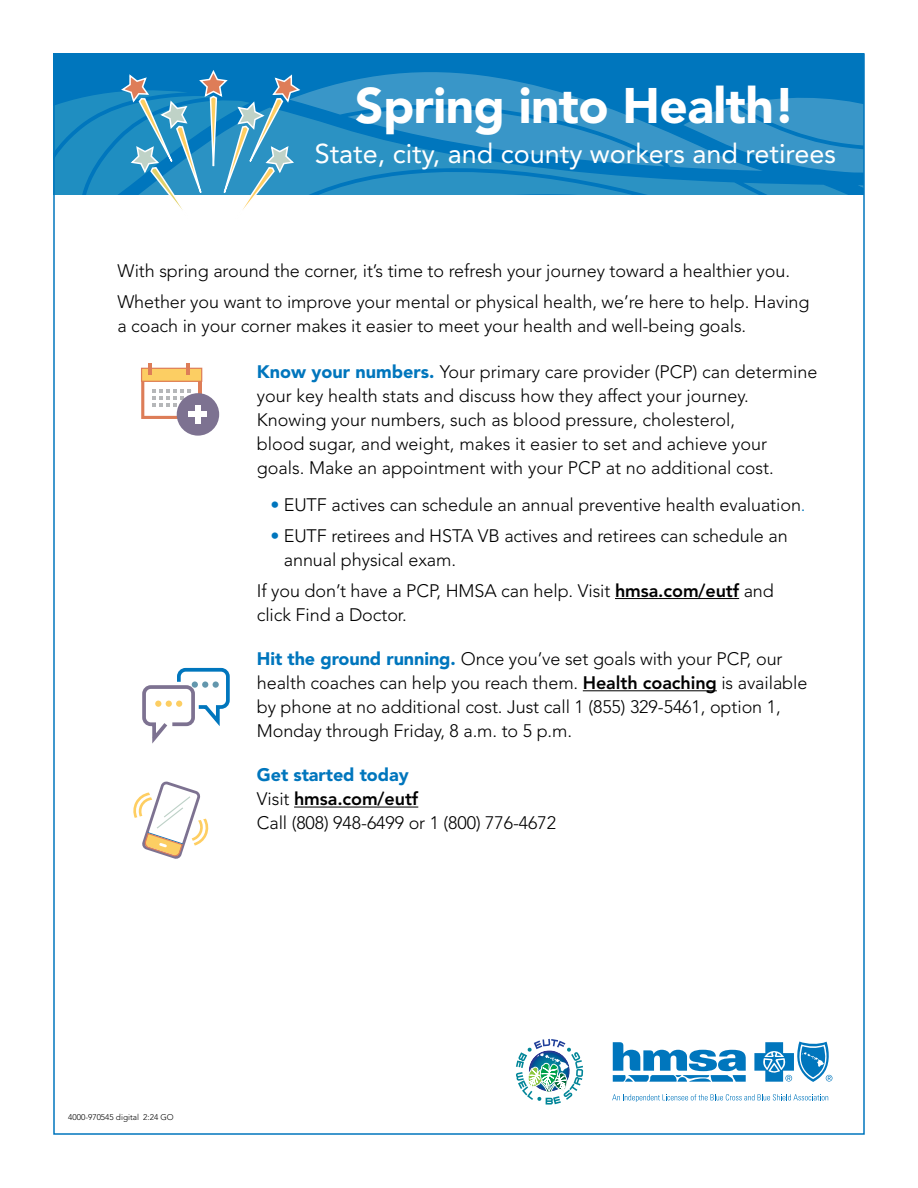
<style>
.page{position:relative;width:918px;height:1188px;background:#fff}
.page>*{position:absolute;margin:0;border:0;box-sizing:border-box;transform-origin:0 0}
.t1{font:900 49.5px "Avenir LT Std";letter-spacing:-.01em;color:#fff}
.t2{font:27px "Avenir LT Std";color:#fff}
.t3{font:300 18px/24px "Avenir LT Std";letter-spacing:-.005em;color:#000}
.t4{font:300 8.25px "Avenir LT Std";color:#000}
.s1{font-weight:900;color:#0076bd}
.s2{color:#0076bd}
.s3{font-weight:800}
</style>
<div class="page">
<div style="left:53px;top:53px;width:811px;height:142px;background:#0076bd"></div>
<svg style="left:666px;top:131px;width:17px;height:37px"></svg>
<svg style="left:683px;top:98px;width:179px;height:97px"></svg>
<svg style="left:56px;top:70px;width:610px;height:140px"></svg>
<hr style="left:615px;top:598px;width:124px;height:1px;background:#000">
<hr style="left:583px;top:690px;width:134px;height:1px;background:#000">
<hr style="left:294px;top:807px;width:124px;height:1px;background:#000">
<div style="left:142px;top:368px;width:60px;height:13px;background:#fcce63"></div>
<div style="left:141px;top:368px;width:61px;height:14px;border:1px solid #dd7d58"></div>
<hr style="left:199px;top:381px;width:3px;height:16px;background:#dd7d58">
<svg style="left:149px;top:363px;width:3px;height:12px"></svg>
<hr style="left:186px;top:363px;width:4px;height:12px;background:#dd7d58">
<svg style="left:141px;top:381px;width:50px;height:38px"></svg>
<div style="left:177px;top:393px;width:42px;height:43px;background:#7d7291;border-radius:50%"></div>
<div style="left:195px;top:405px;width:6px;height:18px;background:#fff"></div>
<div style="left:189px;top:412px;width:18px;height:5px;background:#fff"></div>
<svg style="left:133px;top:781px;width:76px;height:78px"></svg>
<svg style="left:142px;top:667px;width:88px;height:77px"></svg>
<div style="left:192px;top:681px;width:6px;height:7px;background:#6397ad;border-radius:50%"></div>
<div style="left:202px;top:681px;width:6px;height:7px;background:#6397ad;border-radius:50%"></div>
<div style="left:213px;top:681px;width:6px;height:7px;background:#6397ad;border-radius:50%"></div>
<svg style="left:754px;top:1042px;width:78px;height:40px"></svg>
<svg style="left:613px;top:1042px;width:133px;height:40px"></svg>
<svg style="left:612px;top:1094px;width:216px;height:8px"></svg>
<svg style="left:516px;top:1039px;width:67px;height:66px"></svg>
<h1 class="t1" style="left:355px;top:86px;width:442px">Spring into Health!</h1>
<h2 class="t2" style="left:315px;top:142px;width:523px">State, city, and county workers and retirees</h2>
<p class="t3" style="left:117px;top:257px;width:694px;line-height:30.8px">With spring around the corner, it’s time to refresh your journey toward a healthier you.<br>Whether you want to improve your mental or physical health, we’re here to help. Having</p>
<p class="t3" style="left:117px;top:315px;width:630px">a coach in your corner makes it easier to meet your health and well-being goals.</p>
<p class="t3" style="left:257px;top:361px;width:562px"><span class="s1">Know your numbers.</span> Your primary care provider (PCP) can determine your key health stats and discuss how they affect your journey.<br>Knowing your numbers, such as blood pressure, cholesterol,<br>blood sugar, and weight, makes it easier to set and achieve your goals. Make an appointment with your PCP at no additional cost.</p>
<p class="t3" style="left:270px;top:495px;width:537px"><span class="s2">•</span> EUTF actives can schedule an annual preventive health evaluation<span class="s2">.</span></p>
<p class="t3" style="left:284px;top:525px;width:505px;text-indent:-14px"><span class="s2">•</span> EUTF retirees and HSTA VB actives and retirees can schedule an annual physical exam.</p>
<p class="t3" style="left:257px;top:580px;width:519px">If you don’t have a PCP, HMSA can help. Visit <span class="s3">hmsa.com/eutf</span> and click Find a Doctor.</p>
<p class="t3" style="left:257px;top:648px;width:552px"><span class="s1">Hit the ground running.</span> Once you’ve set goals with your PCP, our health coaches can help you reach them. <span class="s3">Health coaching</span> is available by phone at no additional cost. Just call 1 (855) 329-5461, option 1, Monday through Friday, 8 a.m. to 5 p.m.</p>
<p class="t3" style="left:257px;top:764px;width:301px"><span class="s1">Get started today<br></span>Visit <span class="s3">hmsa.com/eutf<br></span>Call (808) 948-6499 or 1 (800) 776-4672</p>
<p class="t4" style="left:68px;top:1114px;width:107px">4000-970545 digital 2:24 GO</p>
</div>
